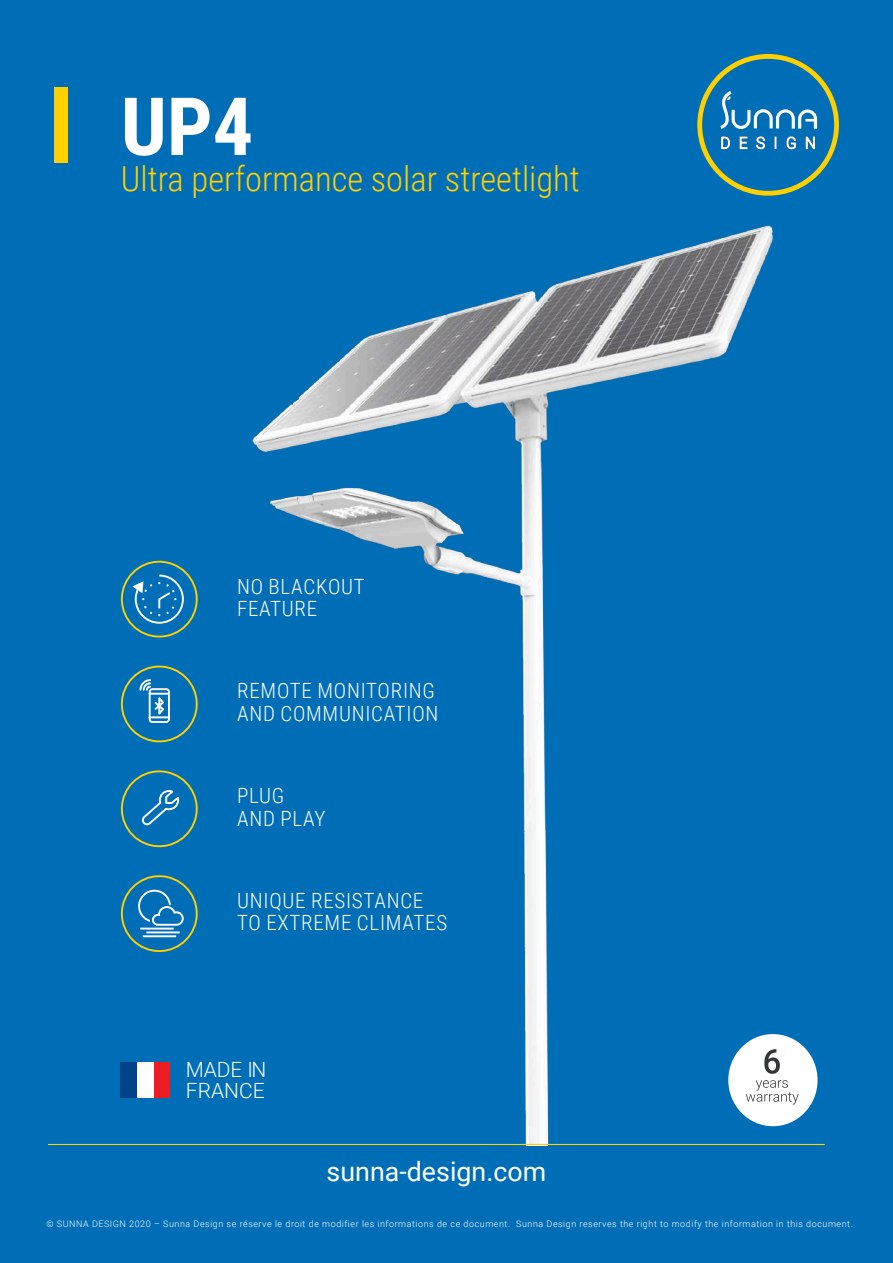
<style>
.page{position:relative;width:893px;height:1263px;background:#006eb6}
.page>*{position:absolute;margin:0;border:0;box-sizing:border-box;transform-origin:0 0}
.t1{font:700 80.4px "Roboto Condensed";color:#fff}
.t2{font:300 34.5px "Roboto Condensed";color:#ffd000}
.t3{font:26.85px "Roboto";color:#fff}
.t4{font:300 21px/22.5px "Roboto Condensed";letter-spacing:.035em;color:#fff}
.t5{font:300 21px/20.5px "Roboto";color:#fff}
.t6{font:300 9px "Roboto";letter-spacing:.06em;color:#fff}
</style>
<div class="page">
<img style="left:179px;top:178px;width:646px;height:966px">
<div style="left:54px;top:87px;width:14px;height:76px;background:#ffd000"></div>
<div style="left:697px;top:54px;width:142px;height:142px;border:5px solid #ffd000;border-radius:50%"></div>
<svg style="left:720px;top:91px;width:97px;height:59px"></svg>
<hr style="left:48px;top:1144px;width:777px;height:1px;background:#ffd000">
<div style="left:121px;top:561px;width:77px;height:76px;border:2px solid #ffd000;border-radius:50%"></div>
<svg style="left:131px;top:574px;width:54px;height:51px"></svg>
<div style="left:121px;top:770px;width:77px;height:77px;border:2px solid #ffd000;border-radius:50%"></div>
<svg style="left:141px;top:789px;width:39px;height:38px"></svg>
<div style="left:121px;top:875px;width:77px;height:77px;border:2px solid #ffd000;border-radius:50%"></div>
<svg style="left:138px;top:889px;width:47px;height:49px"></svg>
<div style="left:121px;top:665px;width:77px;height:77px;border:2px solid #ffd000;border-radius:50%"></div>
<svg style="left:139px;top:679px;width:31px;height:44px"></svg>
<div style="left:728px;top:1034px;width:89px;height:92px;background:#fff;border-radius:50%"></div>
<svg style="left:764px;top:1049px;width:16px;height:25px"></svg>
<svg style="left:746px;top:1080px;width:53px;height:24px"></svg>
<div style="left:153px;top:1062px;width:16px;height:36px;background:#ee1d23"></div>
<div style="left:137px;top:1062px;width:16px;height:36px;background:#fff"></div>
<div style="left:121px;top:1062px;width:16px;height:36px;background:#014288"></div>
<h1 class="t1" style="left:121px;top:70px;width:134px">UP4</h1>
<h2 class="t2" style="left:121px;top:154px;width:460px">Ultra performance solar streetlight</h2>
<h3 class="t4" style="left:237px;top:574px;width:129px">NO BLACKOUT<br>FEATURE</h3>
<h3 class="t4" style="left:237px;top:679px;width:203px">REMOTE MONITORING<br>AND COMMUNICATION</h3>
<h3 class="t4" style="left:237px;top:783px;width:90px">PLUG<br>AND PLAY</h3>
<h3 class="t4" style="left:237px;top:888px;width:212px">UNIQUE RESISTANCE<br>TO EXTREME CLIMATES</h3>
<h3 class="t5" style="left:186px;top:1059px;width:82px">MADE IN<br>FRANCE</h3>
<h3 class="t3" style="left:327px;top:1152px;width:221px">sunna-design.com</h3>
<p class="t6" style="left:46px;top:1218px;width:808px">© SUNNA DESIGN 2020 – Sunna Design se réserve le droit de modifier les informations de ce document. Sunna Design reserves the right to modify the information in this document.</p>
</div>
